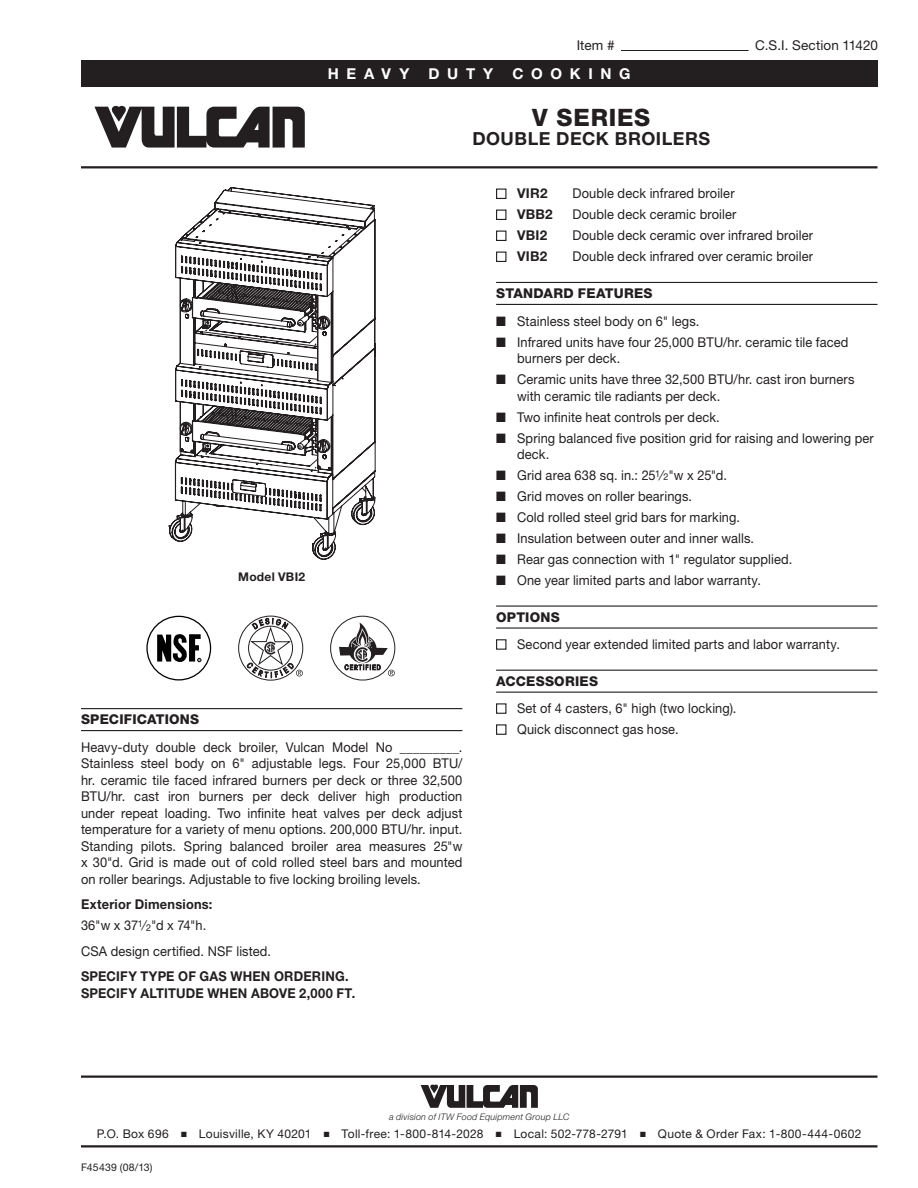
<style>
.page{position:relative;width:918px;height:1188px;background:#fff}
.page>*{position:absolute;margin:0;border:0;box-sizing:border-box;transform-origin:0 0}
.t1{font:800 24px "Helvetica Neue LT Std";letter-spacing:.035em;color:#231f20}
.Title_Sub_1{font:700 18px "Helvetica Neue LT Std";letter-spacing:.025em;color:#231f20}
.t2{font:700 15px "Helvetica Neue LT Std";letter-spacing:.51em;color:#fff}
.Body_1_Align-Justify{font:13.5px/16.5px "Helvetica Neue LT Std";letter-spacing:.01em;color:#231f20;scale:.95 1}
.Body_1_Align-Justify-2{font:700 13.5px "Helvetica Neue LT Std";letter-spacing:.015em;color:#231f20;scale:.95 1}
.Sub_Head_1{font:800 13.5px "Helvetica Neue LT Std";letter-spacing:.015em;color:#231f20}
.Body_1_Align-Justify-3{font:13.5px "Helvetica Neue LT Std";letter-spacing:.01em;color:#231f20}
.Body_1_Align-Justify-4{font:700 13.5px "Helvetica Neue LT Std";letter-spacing:.015em;color:#231f20}
.mstrPg_Address{font:12px "Helvetica Neue LT Std";letter-spacing:.025em;color:#231f20}
.Note-Image{font:700 12px "Helvetica Neue LT Std";letter-spacing:.02em;color:#231f20}
.t3{font:10.5px "Helvetica Neue LT Std";letter-spacing:.02em;color:#231f20}
.mstrPg_divITW{font:italic 300 9px "Helvetica Neue LT Std";letter-spacing:.02em;color:#231f20}
.s1{font-size:9.45px}
</style>
<div class="page">
<div style="left:81px;top:60px;width:796px;height:27px;background:#231f20"></div>
<hr style="left:81px;top:166px;width:797px;height:2px;background:#231f20">
<hr style="left:621px;top:50px;width:128px;height:1px;background:#231f20">
<hr style="left:81px;top:1076px;width:797px;height:2px;background:#231f20">
<svg style="left:421px;top:1085px;width:117px;height:23px"></svg>
<hr style="left:81px;top:1145px;width:797px;height:3px;background:#231f20">
<svg style="left:94px;top:106px;width:211px;height:42px"></svg>
<hr style="left:81px;top:708px;width:381px;height:1px;background:#231f20">
<hr style="left:81px;top:730px;width:381px;height:1px;background:#231f20">
<hr style="left:496px;top:282px;width:382px;height:1px;background:#231f20">
<hr style="left:496px;top:304px;width:382px;height:1px;background:#231f20">
<hr style="left:496px;top:606px;width:382px;height:1px;background:#231f20">
<hr style="left:496px;top:627px;width:382px;height:2px;background:#231f20">
<hr style="left:496px;top:670px;width:382px;height:1px;background:#231f20">
<hr style="left:496px;top:692px;width:382px;height:1px;background:#231f20">
<div style="left:496px;top:189px;width:10px;height:10px;border:1px solid #231f20"></div>
<div style="left:496px;top:210px;width:10px;height:10px;border:1px solid #231f20"></div>
<div style="left:496px;top:231px;width:10px;height:10px;border:1px solid #231f20"></div>
<div style="left:496px;top:252px;width:10px;height:10px;border:1px solid #231f20"></div>
<div style="left:496px;top:639px;width:10px;height:11px;border:1px solid #231f20"></div>
<div style="left:496px;top:703px;width:10px;height:11px;border:1px solid #231f20"></div>
<div style="left:496px;top:724px;width:10px;height:11px;border:1px solid #231f20"></div>
<svg style="left:238px;top:616px;width:65px;height:65px"></svg>
<div style="left:330px;top:616px;width:65px;height:65px;border:1px solid #231f20;border-radius:50%"></div>
<svg style="left:339px;top:623px;width:56px;height:53px"></svg>
<div style="left:146px;top:616px;width:65px;height:65px;border:1px solid #000;border-radius:50%"></div>
<svg style="left:157px;top:634px;width:44px;height:28px"></svg>
<svg style="left:169px;top:187px;width:207px;height:373px"></svg>
<p class="Body_1_Align-Justify-3" style="left:577px;top:37px;width:39px">Item #</p>
<p class="Body_1_Align-Justify-3" style="left:755px;top:37px;width:124px">C.S.I. Section 11420</p>
<p class="t2" style="left:328px;top:64px;width:83px">HEAVY</p>
<p class="t2" style="left:429px;top:64px;width:66px">DUTY</p>
<p class="t2" style="left:512px;top:64px;width:120px">COOKING</p>
<p class="t1" style="left:532px;top:103px;width:120px">V SERIES</p>
<p class="Title_Sub_1" style="left:472px;top:128px;width:239px">DOUBLE DECK BROILERS</p>
<p class="Note-Image" style="left:238px;top:570px;width:68px">Model VBI2</p>
<p class="Sub_Head_1" style="left:81px;top:712px;width:120px">SPECIFICATIONS</p>
<p class="Body_1_Align-Justify" style="left:81px;top:738px;width:403px;text-align:justify">Heavy-duty double deck broiler, Vulcan Model No _________.<br>Stainless steel body on 6" adjustable legs. Four 25,000 BTU/ hr. ceramic tile faced infrared burners per deck or three 32,500<br>BTU/hr. cast iron burners per deck deliver high production under repeat loading. Two infinite heat valves per deck adjust temperature for a variety of menu options. 200,000 BTU/hr. input.<br>Standing pilots. Spring balanced broiler area measures 25"w x 30"d. Grid is made out of cold rolled steel bars and mounted on roller bearings. Adjustable to five locking broiling levels.</p>
<p class="Body_1_Align-Justify-2" style="left:81px;top:896px;width:140px">Exterior Dimensions:</p>
<p class="Body_1_Align-Justify" style="left:81px;top:917px;width:133px">36"w x 37<sup>1</sup>⁄<span class="s1">2</span>"d x 74"h.</p>
<p class="Body_1_Align-Justify" style="left:81px;top:942px;width:202px">CSA design certified. NSF listed.</p>
<p class="Body_1_Align-Justify-2" style="left:81px;top:968px;width:283px">SPECIFY TYPE OF GAS WHEN ORDERING.</p>
<p class="Body_1_Align-Justify-2" style="left:81px;top:985px;width:290px">SPECIFY ALTITUDE WHEN ABOVE 2,000 FT.</p>
<p class="Body_1_Align-Justify-4" style="left:517px;top:185px;width:32px">VIR2</p>
<p class="Body_1_Align-Justify" style="left:573px;top:185px;width:172px">Double deck infrared broiler</p>
<p class="Body_1_Align-Justify-4" style="left:517px;top:206px;width:37px">VBB2</p>
<p class="Body_1_Align-Justify" style="left:573px;top:206px;width:174px">Double deck ceramic broiler</p>
<p class="Body_1_Align-Justify-4" style="left:517px;top:227px;width:32px">VBI2</p>
<p class="Body_1_Align-Justify" style="left:573px;top:227px;width:255px">Double deck ceramic over infrared broiler</p>
<p class="Body_1_Align-Justify-4" style="left:517px;top:248px;width:32px">VIB2</p>
<p class="Body_1_Align-Justify" style="left:573px;top:248px;width:255px">Double deck infrared over ceramic broiler</p>
<p class="Sub_Head_1" style="left:496px;top:285px;width:158px">STANDARD FEATURES</p>
<p class="Body_1_Align-Justify" style="left:496px;top:312px;width:216px">■ Stainless steel body on 6" legs.</p>
<p class="Body_1_Align-Justify" style="left:517px;top:333px;width:350px;text-indent:-21px">■ Infrared units have four 25,000 BTU/hr. ceramic tile faced burners per deck.</p>
<p class="Body_1_Align-Justify" style="left:517px;top:371px;width:357px;text-indent:-21px">■ Ceramic units have three 32,500 BTU/hr. cast iron burners with ceramic tile radiants per deck.</p>
<p class="Body_1_Align-Justify" style="left:496px;top:408px;width:237px">■ Two infinite heat controls per deck.</p>
<p class="Body_1_Align-Justify" style="left:517px;top:429px;width:377px;text-indent:-21px">■ Spring balanced five position grid for raising and lowering per deck.</p>
<p class="Body_1_Align-Justify" style="left:496px;top:467px;width:245px">■ Grid area 638 sq. in.: 25<sup>1</sup>⁄<span class="s1">2</span>"w x 25"d.</p>
<p class="Body_1_Align-Justify" style="left:496px;top:488px;width:208px">■ Grid moves on roller bearings.</p>
<p class="Body_1_Align-Justify" style="left:496px;top:509px;width:258px">■ Cold rolled steel grid bars for marking.</p>
<p class="Body_1_Align-Justify" style="left:496px;top:530px;width:273px">■ Insulation between outer and inner walls.</p>
<p class="Body_1_Align-Justify" style="left:496px;top:551px;width:313px">■ Rear gas connection with 1" regulator supplied.</p>
<p class="Body_1_Align-Justify" style="left:496px;top:572px;width:280px">■ One year limited parts and labor warranty.</p>
<p class="Sub_Head_1" style="left:496px;top:609px;width:65px">OPTIONS</p>
<p class="Body_1_Align-Justify" style="left:517px;top:636px;width:341px">Second year extended limited parts and labor warranty.</p>
<p class="Sub_Head_1" style="left:496px;top:673px;width:104px">ACCESSORIES</p>
<p class="Body_1_Align-Justify" style="left:517px;top:700px;width:232px">Set of 4 casters, 6" high (two locking).</p>
<p class="Body_1_Align-Justify" style="left:517px;top:721px;width:172px">Quick disconnect gas hose.</p>
<p class="mstrPg_divITW" style="left:389px;top:1111px;width:182px">a division of ITW Food Equipment Group LLC</p>
<p class="mstrPg_Address" style="left:97px;top:1127px;width:766px">P.O. Box 696 ■ Louisville, KY 40201 ■ Toll-free: 1-800-814-2028 ■ Local: 502-778-2791 ■ Quote &amp; Order Fax: 1-800-444-0602</p>
<p class="t3" style="left:81px;top:1161px;width:73px">F45439 (08/13)</p>
</div>
